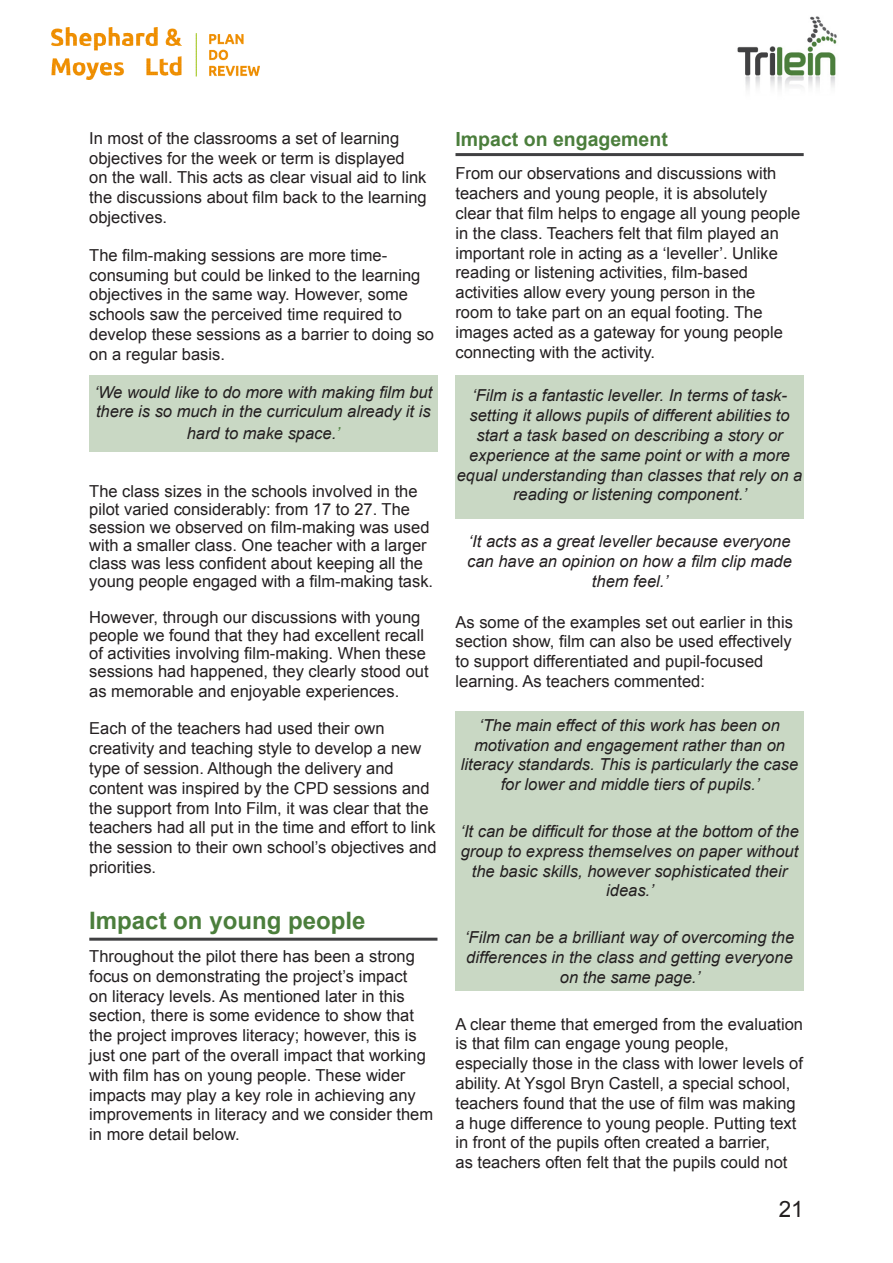
<style>
.page{position:relative;width:893px;height:1263px;background:#fff}
.page>*{position:absolute;margin:0;border:0;box-sizing:border-box;transform-origin:0 0}
.Heading_2{font:700 24px "Arial";color:#4b7e3c}
.t1{font:22.5px "Arial";color:#231f20}
.Heading_3{font:700 19.5px "Arial";color:#4b7e3c}
.Text{font:16.5px/19.8px "Arial";color:#231f20}
.Text-2{font:italic 16.5px/19.8px "Arial";color:#231f20;text-align:center}
.s1{color:#4b7e3c}
</style>
<div class="page">
<div style="left:455px;top:711px;width:349px;height:279px;background:#c9d8c4"></div>
<div style="left:455px;top:375px;width:349px;height:143px;background:#c9d8c4"></div>
<div style="left:89px;top:375px;width:348px;height:76px;background:#c9d8c4"></div>
<img style="left:737px;top:16px;width:100px;height:74px">
<img style="left:52px;top:27px;width:207px;height:52px">
<hr style="left:89px;top:938px;width:348px;height:3px;background:#404042">
<hr style="left:455px;top:153px;width:349px;height:3px;background:#404042">
<p class="Text" style="left:89px;top:128px;width:339px">In most of the classrooms a set of learning objectives for the week or term is displayed on the wall. This acts as clear visual aid to link the discussions about film back to the learning objectives.</p>
<p class="Text" style="left:89px;top:245px;width:346px">The film-making sessions are more time&shy;consuming but could be linked to the learning objectives in the same way. However, some schools saw the perceived time required to develop these sessions as a barrier to doing so on a regular basis.</p>
<p class="Text-2" style="left:94px;top:382px;width:340px;text-align:left">‘We would like to do more with making film but there is so much in the curriculum already it is</p>
<p class="Text-2" style="left:187px;top:424px;width:155px">hard to make space.<span class="s1">’</span></p>
<p class="Text" style="left:89px;top:482px;width:345px;line-height:18px">The class sizes in the schools involved in the pilot varied considerably: from 17 to 27. The session we observed on film-making was used with a smaller class. One teacher with a larger class was less confident about keeping all the young people engaged with a film-making task.</p>
<p class="Text" style="left:89px;top:608px;width:341px;line-height:18px">However, through our discussions with young people we found that they had excellent recall of activities involving film-making. When these sessions had happened, they clearly stood out</p>
<p class="Text" style="left:89px;top:681px;width:311px">as memorable and enjoyable experiences.</p>
<p class="Text" style="left:89px;top:719px;width:349px">Each of the teachers had used their own creativity and teaching style to develop a new type of session. Although the delivery and content was inspired by the CPD sessions and the support from Into Film, it was clear that the teachers had all put in the time and effort to link the session to their own school’s objectives and priorities.</p>
<p class="Heading_2" style="left:89px;top:904px;width:278px">Impact on young people</p>
<p class="Text" style="left:89px;top:946px;width:345px">Throughout the pilot there has been a strong focus on demonstrating the project’s impact<br>on literacy levels. As mentioned later in this section, there is some evidence to show that the project improves literacy; however, this is just one part of the overall impact that working with film has on young people. These wider impacts may play a key role in achieving any improvements in literacy and we consider them in more detail below.</p>
<p class="Heading_3" style="left:455px;top:126px;width:214px">Impact on engagement</p>
<p class="Text" style="left:455px;top:164px;width:346px">From our observations and discussions with teachers and young people, it is absolutely clear that film helps to engage all young people in the class. Teachers felt that film played an important role in acting as a ‘leveller’. Unlike reading or listening activities, film-based activities allow every young person in the<br>room to take part on an equal footing. The images acted as a gateway for young people connecting with the activity.</p>
<p class="Text-2" style="left:457px;top:386px;width:347px">‘Film is a fantastic leveller. In terms of task&shy;setting it allows pupils of different abilities to start a task based on describing a story or experience at the same point or with a more equal understanding than classes that rely on a reading or listening component.’</p>
<p class="Text-2" style="left:467px;top:532px;width:326px">‘It acts as a great leveller because everyone can have an opinion on how a film clip made them feel.’</p>
<p class="Text" style="left:455px;top:612px;width:339px">As some of the examples set out earlier in this section show, film can also be used effectively to support differentiated and pupil-focused learning. As teachers commented:</p>
<p class="Text-2" style="left:461px;top:715px;width:339px">‘The main effect of this work has been on motivation and engagement rather than on literacy standards. This is particularly the case for lower and middle tiers of pupils.’</p>
<p class="Text-2" style="left:460px;top:821px;width:340px">‘It can be difficult for those at the bottom of the group to express themselves on paper without the basic skills, however sophisticated their ideas.’</p>
<p class="Text-2" style="left:465px;top:928px;width:331px">‘Film can be a brilliant way of overcoming the differences in the class and getting everyone on the same page.’</p>
<p class="Text" style="left:455px;top:1014px;width:349px">A clear theme that emerged from the evaluation is that film can engage young people, especially those in the class with lower levels of ability. At Ysgol Bryn Castell, a special school, teachers found that the use of film was making a huge difference to young people. Putting text in front of the pupils often created a barrier,<br>as teachers often felt that the pupils could not</p>
<p class="t1" style="left:779px;top:1194px;width:27px">21</p>
</div>
